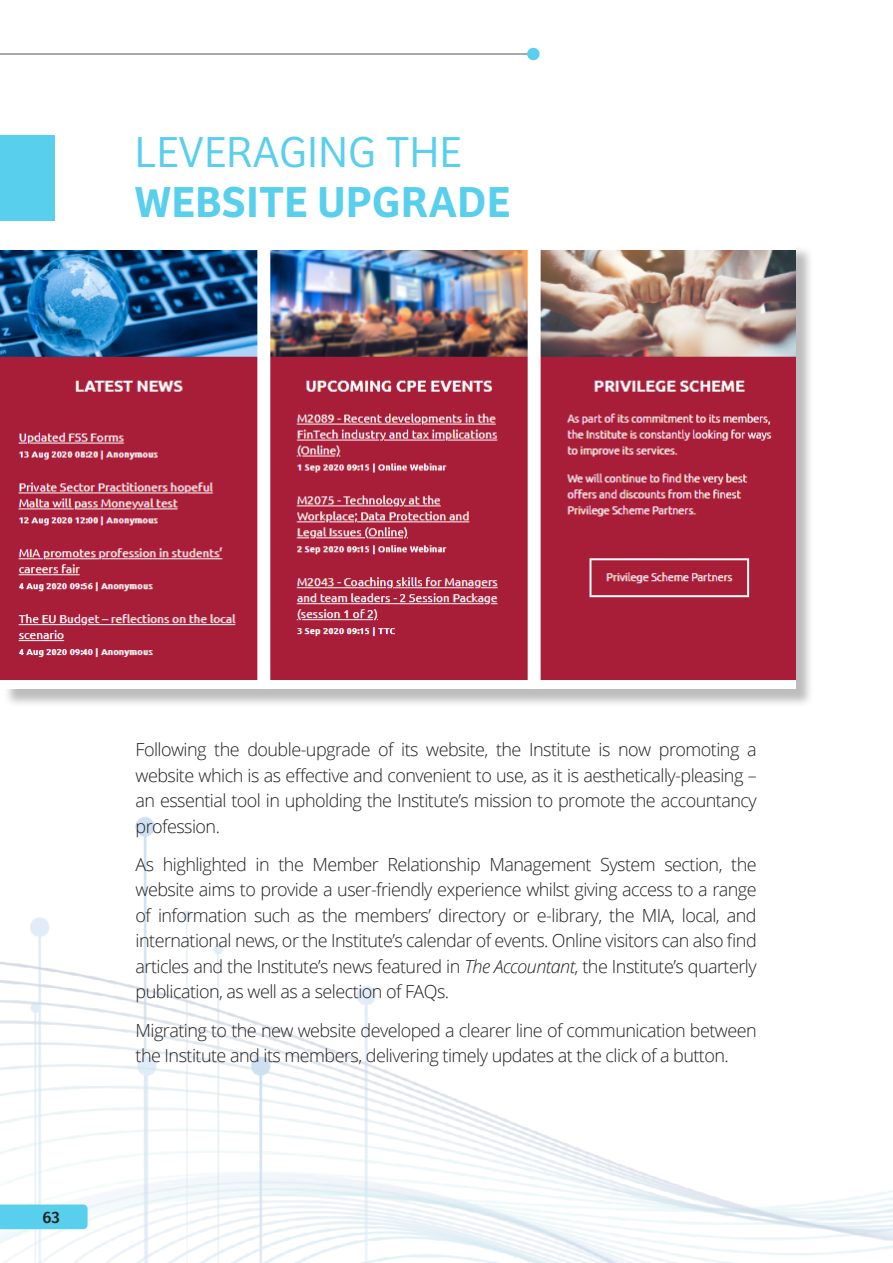
<style>
.page{position:relative;width:893px;height:1263px;background:#fff}
.page>*{position:absolute;margin:0;border:0;box-sizing:border-box;transform-origin:0 0}
.t1{font:600 45px "Bree";color:#58cfed}
.t2{font:300 45px "Bree";color:#58cfed}
.t3{font:300 18px/25.5px "Open Sans";letter-spacing:-.03em;color:#231f20;text-align:justify}
.t4{font:500 16.5px "Fira Sans";color:#231f20}
.s1{font-style:italic}
</style>
<div class="page">
<img style="left:0;top:411px;width:893px;height:852px">
<hr style="left:0;top:53px;width:538px;height:2px;background:#a8a9ad">
<div style="left:527px;top:48px;width:13px;height:12px;background:#58cfed;border-radius:50%"></div>
<div style="left:0;top:1204px;width:88px;height:25px;background:#58cfed"></div>
<div style="left:1px;top:135px;width:54px;height:85px;background:#58cfed"></div>
<div style="left:3px;top:245px;width:811px;height:462px;background:#231f20;opacity:.3"></div>
<img style="left:1px;top:245px;width:794px;height:443px">
<p class="t2" style="left:134px;top:127px;width:329px">LEVERAGING THE</p>
<p class="t1" style="left:134px;top:175px;width:377px">WEBSITE UPGRADE</p>
<p class="t4" style="left:42px;top:1204px;width:19px">63</p>
<p class="t3" style="left:136px;top:736px;width:623px">Following the double-upgrade of its website, the Institute is now promoting a website which is as effective and convenient to use, as it is aesthetically-pleasing – an essential tool in upholding the Institute’s mission to promote the accountancy profession.</p>
<p class="t3" style="left:136px;top:851px;width:623px">As highlighted in the Member Relationship Management System section, the website aims to provide a user-friendly experience whilst giving access to a range of information such as the members’ directory or e-library, the MIA, local, and international news, or the Institute’s calendar of events. Online visitors can also find articles and the Institute’s news featured in <span class="s1">The Accountant</span>, the Institute’s quarterly publication, as well as a selection of FAQs.</p>
<p class="t3" style="left:136px;top:1017px;width:623px">Migrating to the new website developed a clearer line of communication between the Institute and its members, delivering timely updates at the click of a button.</p>
</div>
